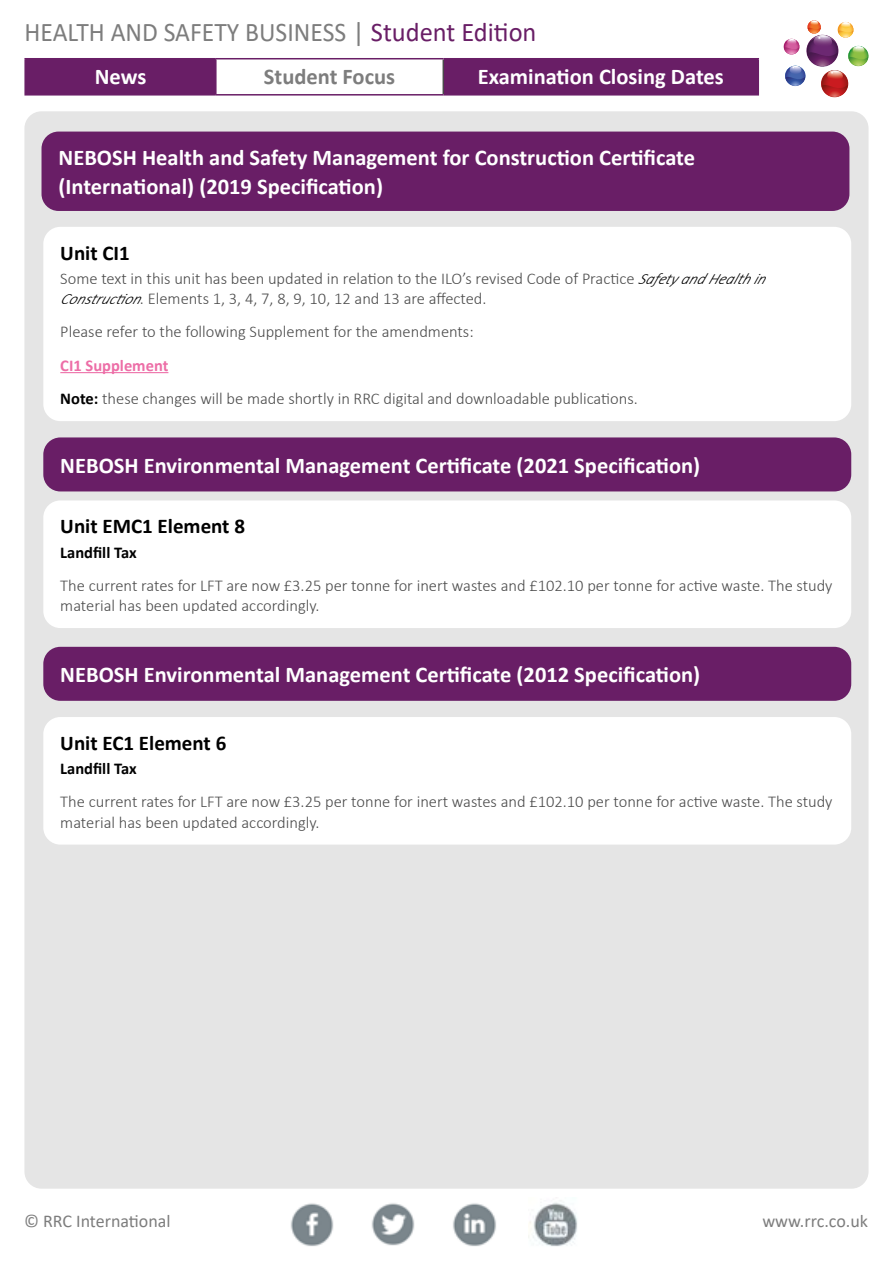
<style>
.page{position:relative;width:893px;height:1263px;background:#fff}
.page>*{position:absolute;margin:0;border:0;box-sizing:border-box;transform-origin:0 0}
.t1{font:27px "Calibri";color:#7d7d7d;scale:.95 1}
.t2{font:700 22.5px/28.5px "Calibri";color:#fff}
.t3{font:700 22.5px "Calibri";color:#7d7d7d}
.t4{font:700 21px "Calibri";color:#000}
.t5{font:18px "Calibri";color:#7d7d7d}
.t6{font:300 16.5px/20.1px "Calibri";color:#4b4b4b}
.t7{font:700 16.5px "Calibri";color:#000}
.s1{color:#691e66}
.s2{font-style:italic;font-size:15.75px;color:#000}
.s3{font-weight:700;color:#ed6ea7}
.s4{font-weight:700;color:#000}
</style>
<div class="page">
<div style="left:24px;top:111px;width:844px;height:1078px;background:#e5e5e5;border-radius:17px"></div>
<div style="left:26px;top:59px;width:731px;height:35px;background:#691e66"></div>
<div style="left:216px;top:59px;width:227px;height:36px;background:#fff"></div>
<hr style="left:443px;top:59px;width:1px;height:35px;background:#4b4b4b">
<hr style="left:24px;top:58px;width:192px;height:1px;background:#691e66">
<hr style="left:24px;top:59px;width:2px;height:35px;background:#691e66">
<hr style="left:216px;top:58px;width:227px;height:1px;background:#691e66">
<hr style="left:443px;top:58px;width:316px;height:1px;background:#691e66">
<hr style="left:757px;top:59px;width:2px;height:35px;background:#691e66">
<hr style="left:24px;top:94px;width:192px;height:2px;background:#691e66">
<hr style="left:216px;top:94px;width:227px;height:2px;background:#691e66">
<hr style="left:443px;top:94px;width:316px;height:2px;background:#691e66">
<hr style="left:215px;top:59px;width:2px;height:35px;background:#691e66">
<img style="left:784px;top:20px;width:85px;height:77px">
<img style="left:290px;top:1203px;width:44px;height:43px">
<img style="left:371px;top:1203px;width:44px;height:43px">
<img style="left:453px;top:1203px;width:43px;height:44px">
<img style="left:528px;top:1200px;width:49px;height:47px">
<div style="left:43px;top:227px;width:808px;height:194px;background:#fff;border-radius:17px"></div>
<hr style="left:60px;top:372px;width:108px;height:1px;background:#ed6ea7">
<div style="left:42px;top:132px;width:807px;height:79px;background:#691e66;border-radius:17px"></div>
<div style="left:43px;top:500px;width:808px;height:128px;background:#fff;border-radius:17px"></div>
<div style="left:43px;top:717px;width:808px;height:127px;background:#fff;border-radius:17px"></div>
<div style="left:43px;top:437px;width:808px;height:54px;background:#691e66;border-radius:17px"></div>
<div style="left:43px;top:647px;width:808px;height:54px;background:#691e66;border-radius:17px"></div>
<h1 class="t1" style="left:24px;top:13px;width:540px">HEALTH AND SAFETY BUSINESS | <span class="s1">Student Edition</span></h1>
<h2 class="t2" style="left:95px;top:62px;width:53px">News</h2>
<h2 class="t3" style="left:264px;top:61px;width:133px">Student Focus</h2>
<h2 class="t2" style="left:478px;top:62px;width:248px">Examination Closing Dates</h2>
<h2 class="t2" style="left:59px;top:143px;width:638px">NEBOSH Health and Safety Management for Construction Certificate (International) (2019 Specification)</h2>
<p class="t4" style="left:60px;top:238px;width:71px">Unit CI1</p>
<p class="t6" style="left:60px;top:268px;width:713px">Some text in this unit has been updated in relation to the ILO’s revised Code of Practice <span class="s2">SafetyandHealthin<br>Construction</span>. Elements 1, 3, 4, 7, 8, 9, 10, 12 and 13 are affected.</p>
<p class="t6" style="left:60px;top:322px;width:415px">Please refer to the following Supplement for the amendments:</p>
<p class="t6" style="left:60px;top:348px;width:579px;line-height:33.3px"><span class="s3">CI1 Supplement<br></span><span class="s4">Note:</span> these changes will be made shortly in RRC digital and downloadable publications.</p>
<h2 class="t2" style="left:60px;top:451px;width:641px">NEBOSH Environmental Management Certificate (2021 Specification)</h2>
<p class="t4" style="left:60px;top:511px;width:186px">Unit EMC1 Element 8</p>
<p class="t7" style="left:60px;top:540px;width:78px">Landfill Tax</p>
<p class="t6" style="left:60px;top:575px;width:774px">The current rates for LFT are now £3.25 per tonne for inert wastes and £102.10 per tonne for active waste. The study material has been updated accordingly.</p>
<h2 class="t2" style="left:60px;top:660px;width:641px">NEBOSH Environmental Management Certificate (2012 Specification)</h2>
<p class="t4" style="left:60px;top:728px;width:167px">Unit EC1 Element 6</p>
<p class="t7" style="left:60px;top:757px;width:78px">Landfill Tax</p>
<p class="t6" style="left:60px;top:792px;width:774px">The current rates for LFT are now £3.25 per tonne for inert wastes and £102.10 per tonne for active waste. The study material has been updated accordingly.</p>
<p class="t5" style="left:24px;top:1209px;width:148px">© RRC International</p>
<p class="t5" style="left:762px;top:1209px;width:107px">www.rrc.co.uk</p>
</div>
